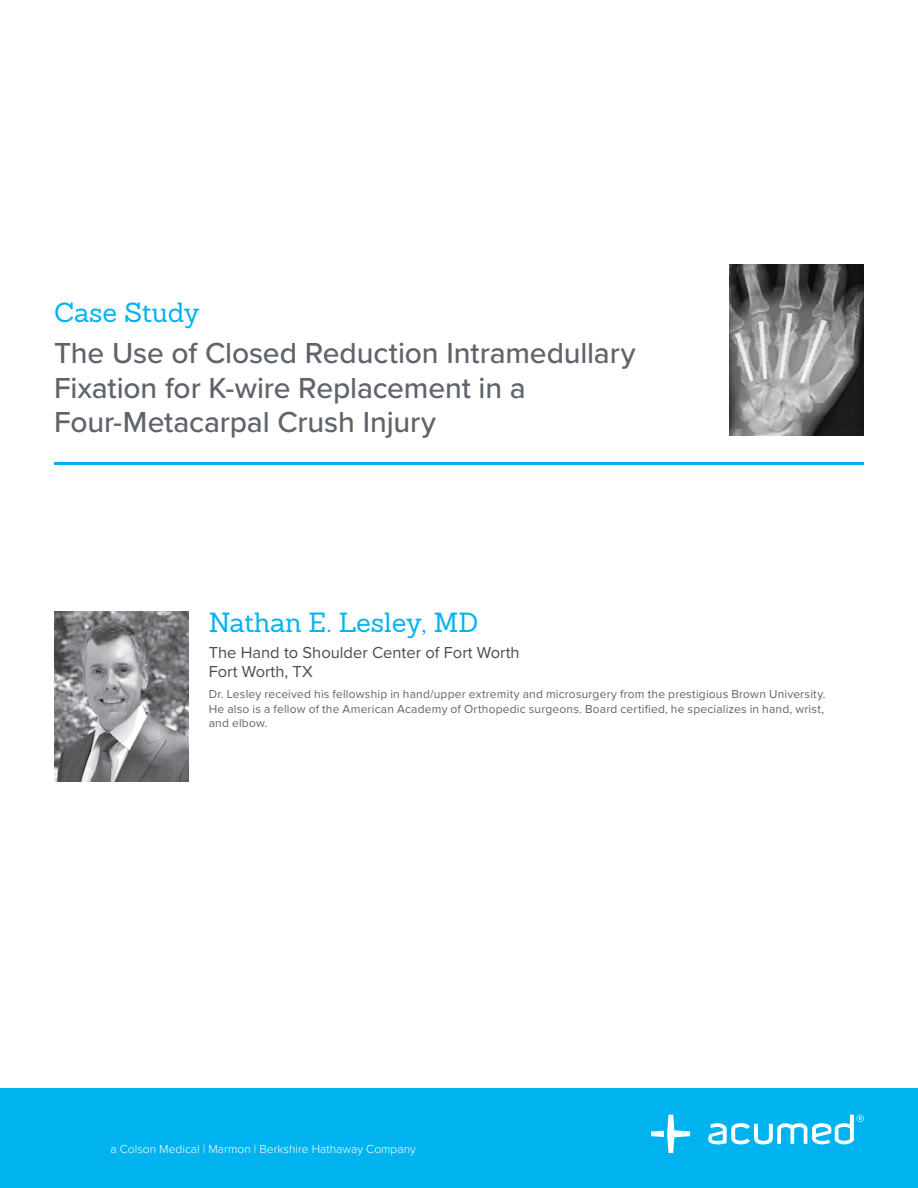
<style>
.page{position:relative;width:918px;height:1188px;background:#fff}
.page>*{position:absolute;margin:0;border:0;box-sizing:border-box;transform-origin:0 0}
.t1{font:500 30px/34.5px "Proxima Nova";letter-spacing:-.005em;color:#5f636a}
.t2{font:27px "Sanchez Slab";color:#00b3ef}
.t3{font:16.5px/19.5px "Proxima Nova";color:#474c55}
.t4{font:12px/14.2px "Proxima Nova";letter-spacing:.015em;color:#5f636a}
.t5{font:300 12px "Proxima Nova";color:#fff}
</style>
<div class="page">
<div style="left:0;top:1088px;width:918px;height:100px;background:#00b3ef"></div>
<hr style="left:54px;top:462px;width:810px;height:2px;background:#00b3ef">
<svg style="left:651px;top:1115px;width:39px;height:38px"></svg>
<svg style="left:708px;top:1115px;width:156px;height:30px"></svg>
<img style="left:730px;top:265px;width:134px;height:170px">
<img style="left:54px;top:611px;width:134px;height:171px">
<h2 class="t2" style="left:54px;top:295px;width:147px">Case Study</h2>
<h1 class="t1" style="left:54px;top:335px;width:583px">The Use of Closed Reduction Intramedullary<br>Fixation for K-wire Replacement in a<br>Four-Metacarpal Crush Injury</h1>
<h2 class="t2" style="left:209px;top:604px;width:271px">Nathan E. Lesley, MD</h2>
<h3 class="t3" style="left:209px;top:642px;width:312px">The Hand to Shoulder Center of Fort Worth<br>Fort Worth, TX</h3>
<p class="t4" style="left:209px;top:687px;width:618px">Dr. Lesley received his fellowship in hand/upper extremity and microsurgery from the prestigious Brown University.<br>He also is a fellow of the American Academy of Orthopedic surgeons. Board certified, he specializes in hand, wrist, and elbow.</p>
<p class="t5" style="left:111px;top:1140px;width:307px">a Colson Medical | Marmon | Berkshire Hathaway Company</p>
</div>
